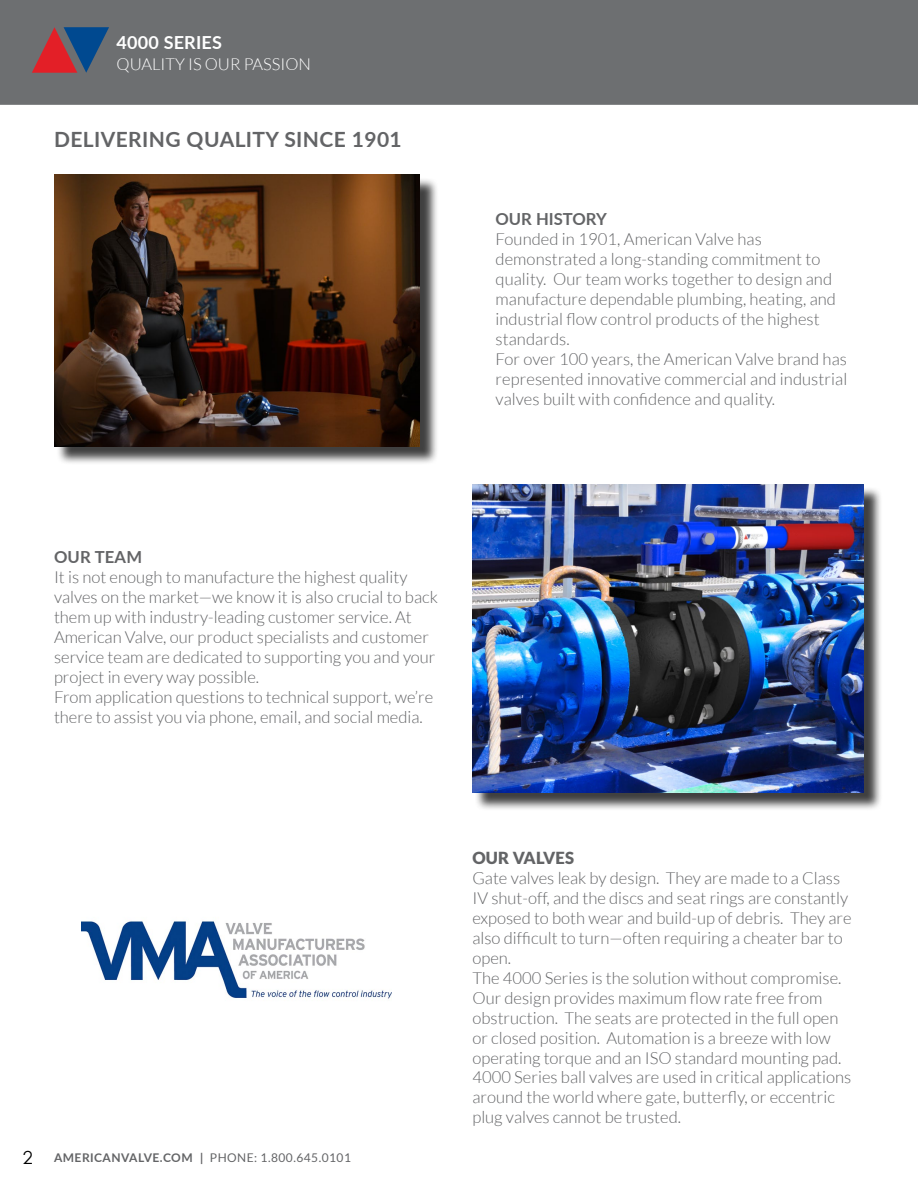
<style>
.page{position:relative;width:918px;height:1188px;background:#fff}
.page>*{position:absolute;margin:0;border:0;box-sizing:border-box;transform-origin:0 0}
.t1{font:700 21px "Lato";letter-spacing:.02em;color:#636466}
.t2{font:700 18px "Lato";letter-spacing:.01em;color:#fff}
.t3{font:300 16.65px/20px "Lato";color:#636466}
.t4{font:700 16.65px "Lato";color:#636466}
.t5{font:900 16.65px "Lato";letter-spacing:.01em;color:#636466}
.t6{font:300 16.5px "Lato";color:#fff}
.t7{font:12px "Lato";letter-spacing:.04em;color:#636466}
.s1{font-family:"Century Gothic";font-size:18px;color:#000}
.s2{font-weight:700}
</style>
<div class="page">
<div style="left:0;top:0;width:918px;height:105px;background:#6d6f71"></div>
<svg style="left:32px;top:27px;width:142px;height:65px;background:#6d616c"></svg>
<div style="left:56px;top:177px;width:382px;height:288px;background:#000;opacity:.75"></div>
<img style="left:54px;top:175px;width:366px;height:271px">
<img style="left:82px;top:921px;width:309px;height:78px">
<div style="left:475px;top:487px;width:408px;height:324px;background:#000;opacity:.75"></div>
<img style="left:472px;top:484px;width:392px;height:308px">
<p class="t2" style="left:117px;top:29px;width:107px">4000 SERIES</p>
<p class="t6" style="left:117px;top:55px;width:196px">QUALITY IS OUR PASSION</p>
<p class="t1" style="left:54px;top:123px;width:349px">DELIVERING QUALITY SINCE 1901</p>
<p class="t4" style="left:496px;top:207px;width:113px">OUR HISTORY</p>
<p class="t3" style="left:496px;top:230px;width:353px">Founded in 1901, American Valve has demonstrated a long-standing commitment to quality. Our team works together to design and manufacture dependable plumbing, heating, and industrial flow control products of the highest standards.<br>For over 100 years, the American Valve brand has represented innovative commercial and industrial valves built with confidence and quality.</p>
<p class="t4" style="left:54px;top:545px;width:90px">OUR TEAM</p>
<p class="t3" style="left:54px;top:567px;width:385px">It is not enough to manufacture the highest quality valves on the market—we know it is also crucial to back them up with industry-leading customer service. At American Valve, our product specialists and customer service team are dedicated to supporting you and your project in every way possible.<br>From application questions to technical support, we’re there to assist you via phone, email, and social media.</p>
<p class="t7" style="left:23px;top:1151px;width:330px"><span class="s1">2</span> <span class="s2">AMERICANVALVE.COM |</span> PHONE: 1.800.645.0101</p>
<p class="t5" style="left:472px;top:848px;width:103px">OUR VALVES</p>
<p class="t3" style="left:472px;top:868px;width:381px">Gate valves leak by design. They are made to a Class IV shut-off, and the discs and seat rings are constantly exposed to both wear and build-up of debris. They are also difficult to turn—often requiring a cheater bar to open.<br>The 4000 Series is the solution without compromise.<br>Our design provides maximum flow rate free from obstruction. The seats are protected in the full open or closed position. Automation is a breeze with low operating torque and an ISO standard mounting pad.<br>4000 Series ball valves are used in critical applications around the world where gate, butterfly, or eccentric plug valves cannot be trusted.</p>
</div>
